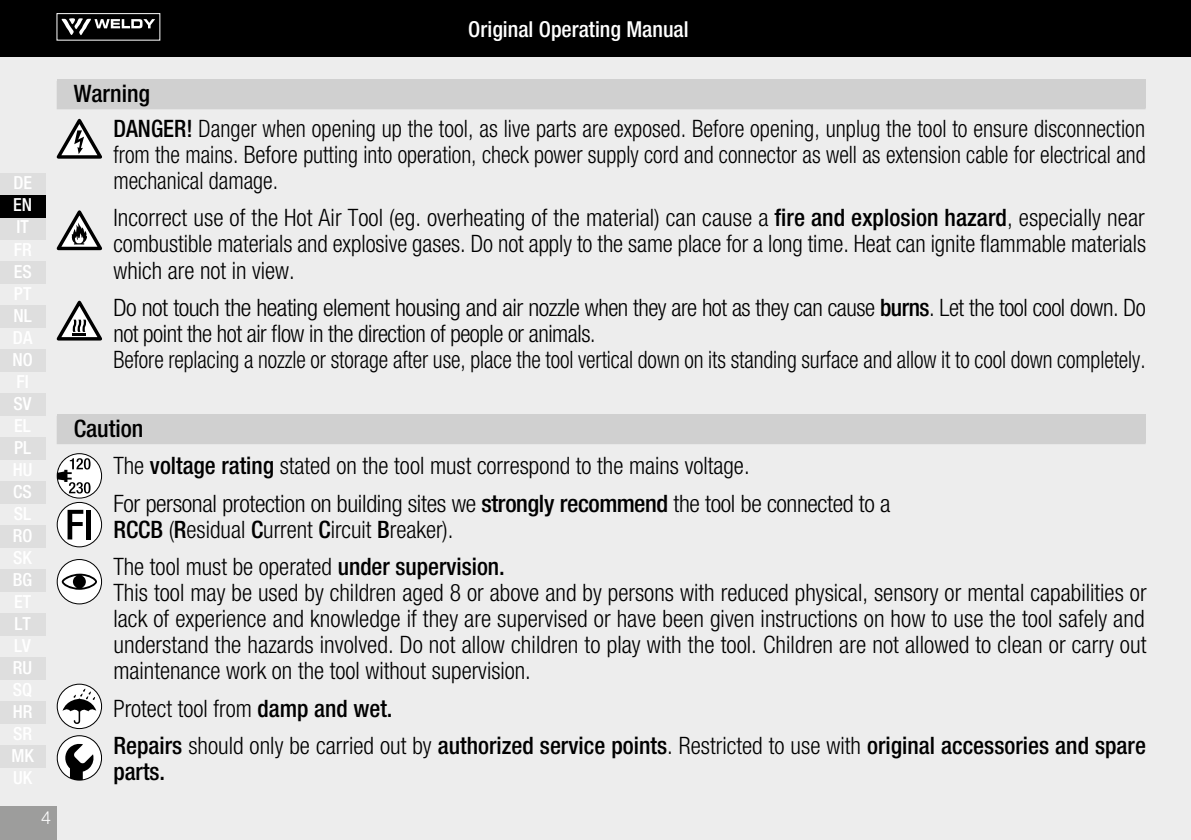
<style>
.page{position:relative;width:1191px;height:840px;background:#fff}
.page>*{position:absolute;margin:0;border:0;box-sizing:border-box;transform-origin:0 0}
.t1{font:300 condensed 24px/26px "Helvetica Neue LTW1 G";letter-spacing:-.005em;color:#000}
.t2{font:300 condensed 24px/26px "Helvetica Neue LTW1 G";letter-spacing:-.005em;color:#000;text-align:justify;scale:.95 1}
.t3{font:500 condensed 24px/37.4px "Helvetica Neue LTW1 G";color:#000}
.t4{font:500 condensed 22px "Helvetica Neue LTW1 G";color:#fff}
.t5{font:500 condensed 18px/22px "Helvetica Neue LTW1 G";color:#fff;text-align:justify}
.t6{font:300 18px "Helvetica Neue LTW1 G";color:#fff}
.s1{font-weight:500}
.s2{font-weight:300}
</style>
<div class="page">
<div style="left:0;top:57px;width:1191px;height:782px;background:#ededed"></div>
<div style="left:0;top:0;width:1191px;height:57px;background:#000"></div>
<div style="left:0;top:805px;width:57px;height:34px;background:#9d9d9c"></div>
<svg style="left:61px;top:18px;width:94px;height:17px"></svg>
<div style="left:57px;top:13px;width:103px;height:27px;border:1px solid #fff"></div>
<div style="left:0;top:173px;width:45px;height:22px;background:#dedede"></div>
<div style="left:0;top:217px;width:45px;height:22px;background:#dedede"></div>
<div style="left:0;top:261px;width:45px;height:22px;background:#dedede"></div>
<div style="left:0;top:305px;width:45px;height:22px;background:#dedede"></div>
<div style="left:0;top:349px;width:45px;height:22px;background:#dedede"></div>
<div style="left:0;top:393px;width:45px;height:22px;background:#dedede"></div>
<div style="left:0;top:437px;width:45px;height:22px;background:#dedede"></div>
<div style="left:0;top:481px;width:45px;height:22px;background:#dedede"></div>
<div style="left:0;top:525px;width:45px;height:22px;background:#dedede"></div>
<div style="left:0;top:569px;width:45px;height:22px;background:#dedede"></div>
<div style="left:0;top:613px;width:45px;height:22px;background:#dedede"></div>
<div style="left:0;top:657px;width:45px;height:22px;background:#dedede"></div>
<div style="left:0;top:701px;width:45px;height:22px;background:#dedede"></div>
<div style="left:0;top:745px;width:45px;height:22px;background:#dedede"></div>
<div style="left:0;top:195px;width:45px;height:22px;background:#000"></div>
<svg style="left:56px;top:735px;width:46px;height:45px"></svg>
<div style="left:57px;top:79px;width:1088px;height:29px;background:#d0d0d0"></div>
<div style="left:57px;top:81px;width:1088px;height:28px;background:#d0d0d0"></div>
<div style="left:57px;top:414px;width:1088px;height:28px;background:#d0d0d0"></div>
<div style="left:57px;top:415px;width:1088px;height:29px;background:#d0d0d0"></div>
<svg style="left:56px;top:119px;width:46px;height:40px"></svg>
<svg style="left:56px;top:210px;width:46px;height:40px"></svg>
<svg style="left:56px;top:300px;width:46px;height:40px"></svg>
<svg style="left:57px;top:683px;width:45px;height:45px"></svg>
<svg style="left:57px;top:559px;width:45px;height:45px"></svg>
<svg style="left:57px;top:453px;width:45px;height:94px"></svg>
<hr style="left:87px;top:509px;width:4px;height:30px;background:#000">
<p class="t5" style="left:13px;top:172px;width:20px">DE EN IT</p>
<p class="t5" style="left:14px;top:260px;width:20px">ES</p>
<p class="t5" style="left:14px;top:304px;width:20px">NL</p>
<p class="t5" style="left:12px;top:348px;width:22px">NO</p>
<p class="t5" style="left:14px;top:392px;width:19px">SV</p>
<p class="t5" style="left:14px;top:436px;width:18px">PL</p>
<p class="t5" style="left:13px;top:480px;width:20px">CS</p>
<p class="t5" style="left:13px;top:524px;width:21px">RO</p>
<p class="t5" style="left:13px;top:568px;width:21px">BG</p>
<p class="t5" style="left:14px;top:612px;width:18px">LT</p>
<p class="t5" style="left:13px;top:656px;width:21px">RU</p>
<p class="t5" style="left:13px;top:700px;width:21px">HR</p>
<p class="t5" style="left:11px;top:744px;width:24px">MK</p>
<p class="t6" style="left:41px;top:806px;width:12px">4</p>
<p class="t3" style="left:74px;top:75px;width:78px">Warning</p>
<p class="t4" style="left:468px;top:16px;width:222px">Original Operating Manual</p>
<p class="t2" style="left:113px;top:116px;width:1088px"><span class="s1">DANGER!</span> Danger when opening up the tool, as live parts are exposed. Before opening, unplug the tool to ensure disconnection from the mains. Before putting into operation, check power supply cord and connector as well as extension cable for electrical and mechanical damage.</p>
<p class="t1" style="left:113px;top:205px;width:1034px;text-align:justify">Incorrect use of the Hot Air Tool (eg. overheating of the material) can cause a <span class="s1">fire and explosion hazard</span>, especially near combustible materials and explosive gases. Do not apply to the same place for a long time. Heat can ignite flammable materials which are not in view.</p>
<p class="t1" style="left:113px;top:294px;width:1033px">Do not touch the heating element housing and air nozzle when they are hot as they can cause <span class="s1">burns</span>. Let the tool cool down. Do not point the hot air flow in the direction of people or animals.<br>Before replacing a nozzle or storage after use, place the tool vertical down on its standing surface and allow it to cool down completely.</p>
<p class="t3" style="left:74px;top:409px;width:71px">Caution</p>
<p class="t1" style="left:113px;top:447px;width:779px;line-height:37.4px">The <span class="s1">voltage rating</span> stated on the tool must correspond to the mains voltage.<br>For personal protection on building sites we <span class="s1">strongly recommend</span> the tool be connected to a</p>
<p class="t1" style="left:113px;top:510px;width:393px;line-height:37.4px"><span class="s1">RCCB</span> (<span class="s1">R</span>esidual <span class="s1">C</span>urrent <span class="s1">C</span>ircuit <span class="s1">B</span>reaker).<br>The tool must be operated <span class="s1">under supervision.</span></p>
<p class="t1" style="left:113px;top:579px;width:1034px;text-align:justify">This tool may be used by children aged 8 or above and by persons with reduced physical, sensory or mental capabilities or lack of experience and knowledge if they are supervised or have been given instructions on how to use the tool safely and understand the hazards involved. Do not allow children to play with the tool. Children are not allowed to clean or carry out maintenance work on the tool without supervision.</p>
<p class="t3" style="left:113px;top:689px;width:1034px"><span class="s2">Protect tool from</span> damp and wet.<br>Repairs <span class="s2">should only be carried out by</span> authorized service points<span class="s2">. Restricted to use with</span> original accessories and spare</p>
<p class="t3" style="left:113px;top:752px;width:53px">parts.</p>
</div>
